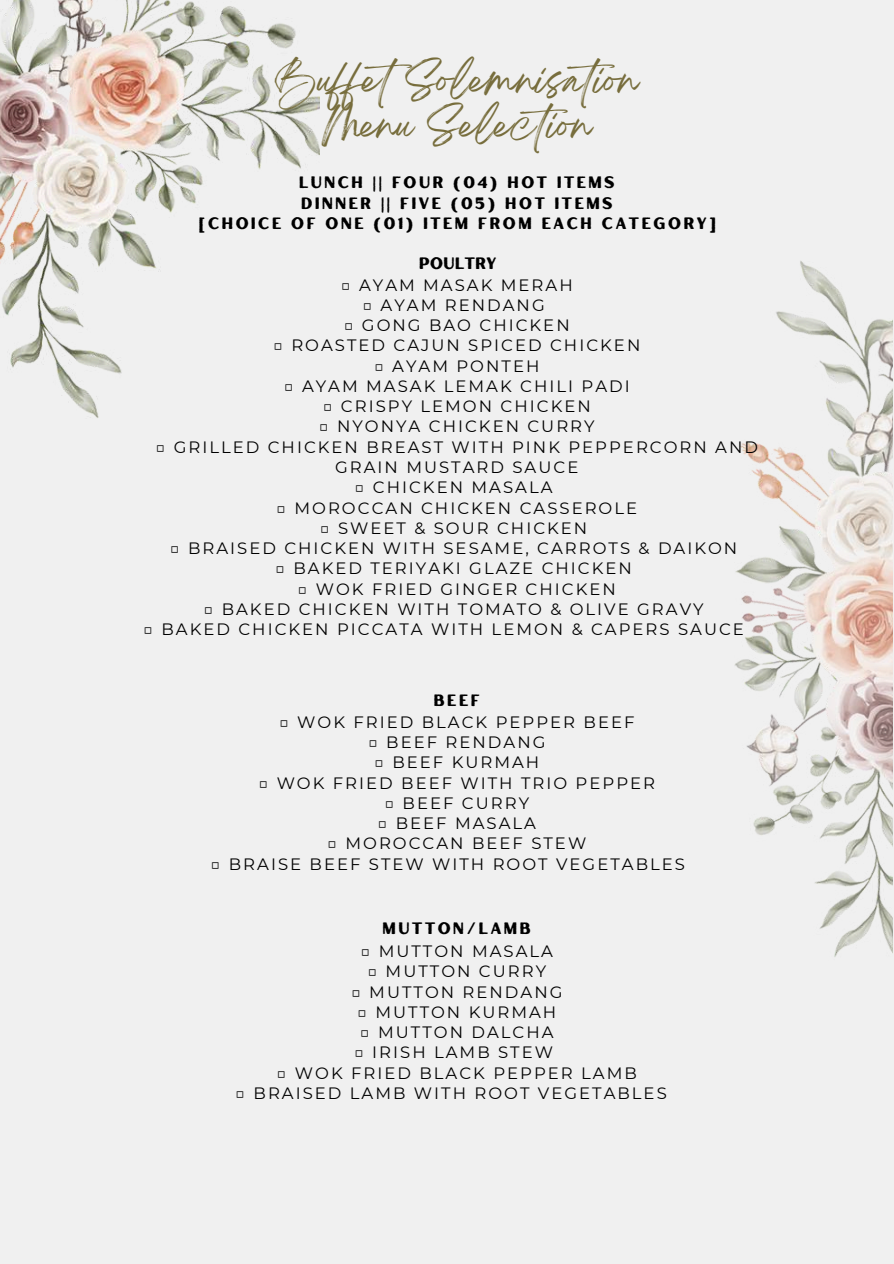
<style>
.page{position:relative;width:894px;height:1264px;background:#fff}
.page>*{position:absolute;margin:0;border:0;box-sizing:border-box;transform-origin:0 0}
.t1{font:33.9px/45px "Breathing";color:#776d3c;text-align:center}
.t2{font:16.5px/20.2px "Montserrat";letter-spacing:.125em;color:#000;text-align:center}
.t3{font:16.5px/20.2px "Hertical Sans Rough";letter-spacing:.125em;color:#000;text-align:center}
.t4{font:16.5px "Hertical Sans Rough";color:#000}
</style>
<div class="page">
<div style="left:0;top:0;width:893px;height:1263px;background:#ededed"></div>
<img style="left:0;top:0;width:319px;height:418px">
<img style="left:735px;top:261px;width:157px;height:696px">
<h1 class="t1" style="left:275px;top:67px;width:364px">BuffetSolemnisation<br>Menu Selection</h1>
<p class="t3" style="left:198px;top:172px;width:519px">LUNCH || FOUR (04) HOT ITEMS<br>DINNER || FIVE (05) HOT ITEMS<br>[CHOICE OF ONE (01) ITEM FROM EACH CATEGORY]</p>
<p class="t4" style="left:418px;top:252px;width:80px">POULTRY</p>
<p class="t2" style="left:341px;top:274px;width:233px">□ AYAM MASAK MERAH</p>
<p class="t2" style="left:362px;top:295px;width:184px">□ AYAM RENDANG</p>
<p class="t2" style="left:343px;top:315px;width:227px">□ GONG BAO CHICKEN</p>
<p class="t2" style="left:273px;top:335px;width:368px">□ ROASTED CAJUN SPICED CHICKEN</p>
<p class="t2" style="left:374px;top:355px;width:167px">□ AYAM PONTEH</p>
<p class="t2" style="left:284px;top:376px;width:347px">□ AYAM MASAK LEMAK CHILI PADI</p>
<p class="t2" style="left:322px;top:396px;width:269px">□ CRISPY LEMON CHICKEN</p>
<p class="t2" style="left:319px;top:416px;width:277px">□ NYONYA CHICKEN CURRY</p>
<p class="t2" style="left:155px;top:436px;width:604px">□ GRILLED CHICKEN BREAST WITH PINK PEPPERCORN AND<br>GRAIN MUSTARD SAUCE</p>
<p class="t2" style="left:354px;top:477px;width:199px">□ CHICKEN MASALA</p>
<p class="t2" style="left:276px;top:497px;width:362px">□ MOROCCAN CHICKEN CASSEROLE</p>
<p class="t2" style="left:320px;top:517px;width:269px">□ SWEET &amp; SOUR CHICKEN</p>
<p class="t2" style="left:170px;top:538px;width:569px">□ BRAISED CHICKEN WITH SESAME, CARROTS &amp; DAIKON</p>
<p class="t2" style="left:275px;top:558px;width:358px">□ BAKED TERIYAKI GLAZE CHICKEN</p>
<p class="t2" style="left:297px;top:578px;width:319px">□ WOK FRIED GINGER CHICKEN</p>
<p class="t2" style="left:203px;top:598px;width:501px">□ BAKED CHICKEN WITH TOMATO &amp; OLIVE GRAVY</p>
<p class="t2" style="left:143px;top:619px;width:602px">□ BAKED CHICKEN PICCATA WITH LEMON &amp; CAPERS SAUCE</p>
<p class="t3" style="left:433px;top:689px;width:48px">BEEF</p>
<p class="t2" style="left:279px;top:712px;width:357px">□ WOK FRIED BLACK PEPPER BEEF</p>
<p class="t2" style="left:368px;top:732px;width:179px">□ BEEF RENDANG</p>
<p class="t2" style="left:374px;top:752px;width:167px">□ BEEF KURMAH</p>
<p class="t2" style="left:258px;top:772px;width:398px">□ WOK FRIED BEEF WITH TRIO PEPPER</p>
<p class="t2" style="left:384px;top:793px;width:146px">□ BEEF CURRY</p>
<p class="t2" style="left:377px;top:813px;width:160px">□ BEEF MASALA</p>
<p class="t2" style="left:327px;top:833px;width:260px">□ MOROCCAN BEEF STEW</p>
<p class="t2" style="left:210px;top:853px;width:475px">□ BRAISE BEEF STEW WITH ROOT VEGETABLES</p>
<p class="t3" style="left:382px;top:917px;width:150px">MUTTON/LAMB</p>
<p class="t2" style="left:360px;top:940px;width:194px">□ MUTTON MASALA</p>
<p class="t2" style="left:367px;top:961px;width:180px">□ MUTTON CURRY</p>
<p class="t2" style="left:351px;top:981px;width:213px">□ MUTTON RENDANG</p>
<p class="t2" style="left:357px;top:1001px;width:201px">□ MUTTON KURMAH</p>
<p class="t2" style="left:360px;top:1021px;width:195px">□ MUTTON DALCHA</p>
<p class="t2" style="left:354px;top:1042px;width:200px">□ IRISH LAMB STEW</p>
<p class="t2" style="left:276px;top:1062px;width:361px">□ WOK FRIED BLACK PEPPER LAMB</p>
<p class="t2" style="left:235px;top:1082px;width:433px">□ BRAISED LAMB WITH ROOT VEGETABLES</p>
</div>
